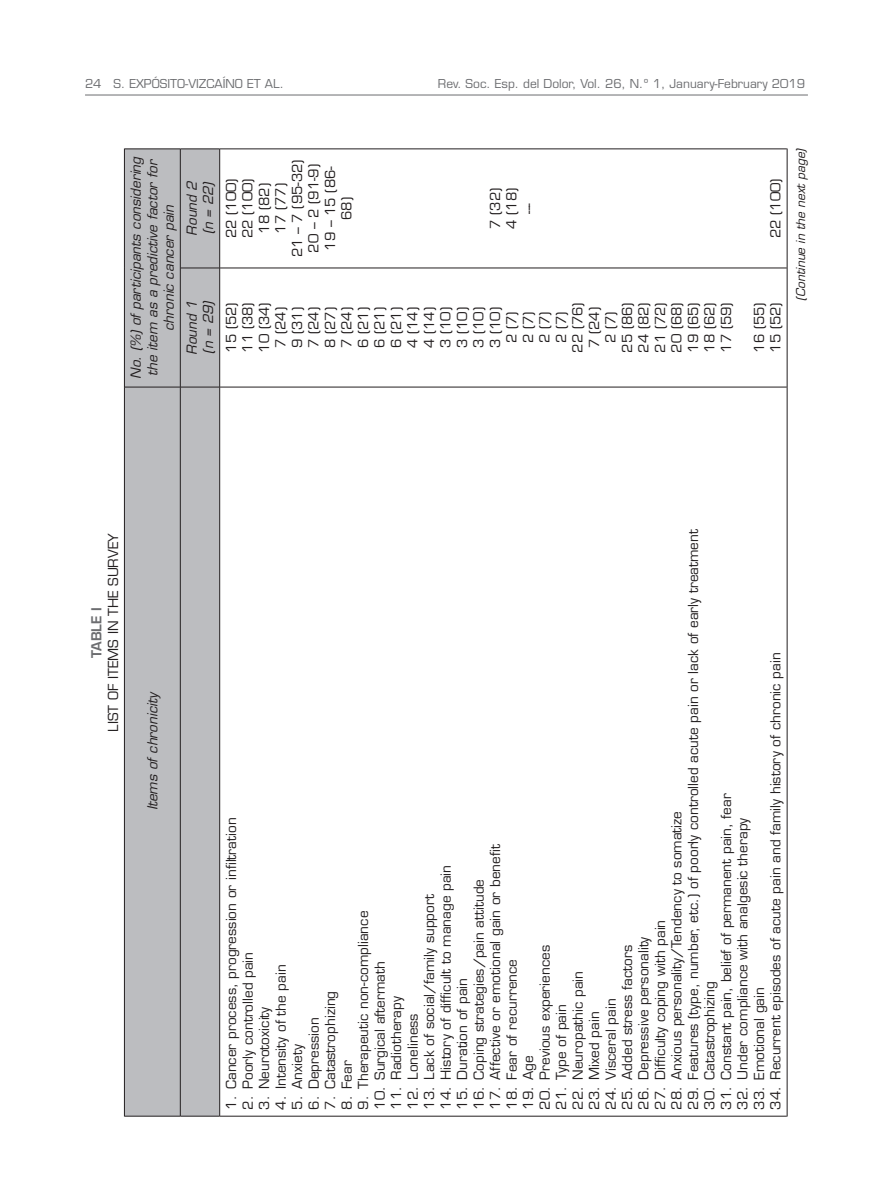
<style>
.page{position:relative;width:893px;height:1191px;background:#fff}
.page>*{position:absolute;margin:0;border:0;box-sizing:border-box;transform-origin:0 0}
.t1{font:13.5px/16.5px "Eurostile LT Std";color:#231f20;text-align:center}
.t2{font:italic 13.5px/16.5px "Eurostile LT Std";color:#231f20}
.t3{font:600 13.5px "Eurostile LT Std";letter-spacing:-.005em;color:#6c6d70}
.t4{font:12px "Eurostile LT Std";color:#6c6d70}
.t5{font:italic 12px "Eurostile LT Std";color:#231f20}
</style>
<div class="page">
<hr style="left:85px;top:95px;width:723px;height:1px;background:#6c6d70">
<div style="left:125px;top:149px;width:94px;height:966px;background:#bcbdc0"></div>
<hr style="left:124px;top:387px;width:1px;height:729px;background:#231f20">
<hr style="left:124px;top:268px;width:1px;height:119px;background:#231f20">
<hr style="left:124px;top:148px;width:1px;height:120px;background:#231f20">
<hr style="left:180px;top:387px;width:1px;height:729px;background:#231f20">
<hr style="left:180px;top:268px;width:1px;height:119px;background:#231f20">
<hr style="left:180px;top:148px;width:1px;height:120px;background:#231f20">
<hr style="left:219px;top:387px;width:1px;height:729px;background:#231f20">
<hr style="left:219px;top:268px;width:1px;height:119px;background:#231f20">
<hr style="left:219px;top:148px;width:1px;height:120px;background:#231f20">
<hr style="left:787px;top:387px;width:1px;height:729px;background:#231f20">
<hr style="left:787px;top:268px;width:1px;height:119px;background:#231f20">
<hr style="left:787px;top:148px;width:1px;height:120px;background:#231f20">
<hr style="left:125px;top:1115px;width:55px;height:1px;background:#231f20">
<hr style="left:181px;top:1115px;width:38px;height:1px;background:#231f20">
<hr style="left:220px;top:1115px;width:567px;height:1px;background:#231f20">
<hr style="left:125px;top:387px;width:55px;height:1px;background:#231f20">
<hr style="left:125px;top:148px;width:55px;height:1px;background:#231f20">
<hr style="left:181px;top:387px;width:38px;height:1px;background:#231f20">
<hr style="left:181px;top:267px;width:38px;height:1px;background:#231f20">
<hr style="left:181px;top:148px;width:38px;height:1px;background:#231f20">
<hr style="left:220px;top:387px;width:567px;height:1px;background:#231f20">
<hr style="left:220px;top:267px;width:567px;height:1px;background:#231f20">
<hr style="left:220px;top:148px;width:567px;height:1px;background:#231f20">
<p class="t4" style="left:85px;top:76px;width:200px">24 S. EXPÓSITO-VIZCAÍNO ET AL.</p>
<p class="t4" style="left:438px;top:76px;width:369px">Rev. Soc. Esp. del Dolor, Vol. 26, N.º 1, January-February 2019</p>
<p class="t2" style="left:128px;top:379px;width:224px;text-align:center;rotate:-90deg">No. (%) of participants considering the item as a predictive factor for chronic cancer pain</p>
<p class="t2" style="left:184px;top:236px;width:57px;rotate:-90deg">Round 2 (n = 22)</p>
<p class="t2" style="left:184px;top:355px;width:56px;rotate:-90deg">Round 1 (n = 29)</p>
<p class="t1" style="left:223px;top:257px;width:99px;rotate:-90deg">22 (100)<br>22 (100)<br>18 (82)<br>17 (77)<br>21 – 7 (95-32)<br>20 – 2 (91-9)<br>19 – 15 (86-<br>68)</p>
<p class="t1" style="left:487px;top:229px;width:43px;rotate:-90deg">7 (32)<br>4 (18) ---</p>
<p class="t1" style="left:767px;top:238px;width:61px;rotate:-90deg">22 (100)</p>
<p class="t1" style="left:223px;top:353px;width:52px;rotate:-90deg">15 (52)<br>11 (38)<br>10 (34)<br>7 (24)<br>9 (31)<br>7 (24)<br>8 (27)<br>7 (24)<br>6 (21)<br>6 (21)<br>6 (21)<br>4 (14)<br>4 (14)<br>3 (10)<br>3 (10)<br>3 (10)<br>3 (10)<br>2 (7)<br>2 (7)<br>2 (7)<br>2 (7)<br>22 (76)<br>7 (24)<br>2 (7)<br>25 (86)<br>24 (82)<br>21 (72)<br>20 (68)<br>19 (65)<br>18 (62)<br>17 (59)</p>
<p class="t1" style="left:751px;top:353px;width:52px;text-align:left;rotate:-90deg">16 (55)<br>15 (52)</p>
<p class="t5" style="left:793px;top:301px;width:155px;rotate:-90deg">(Continue in the next page)</p>
<p class="t1" style="left:105px;top:732px;width:200px;rotate:-90deg">LIST OF ITEMS IN THE SURVEY</p>
<p class="t3" style="left:88px;top:658px;width:52px;rotate:-90deg">TABLE I</p>
<p class="t2" style="left:145px;top:810px;width:120px;rotate:-90deg">Items of chronicity</p>
<p class="t1" style="left:685px;top:1109px;width:582px;rotate:-90deg">29. Features (type, number, etc.) of poorly controlled acute pain or lack of early treatment</p>
<p class="t1" style="left:767px;top:1109px;width:459px;rotate:-90deg">34. Recurrent episodes of acute pain and family history of chronic pain</p>
<p class="t1" style="left:718px;top:1109px;width:318px;rotate:-90deg">31. Constant pain, belief of permanent pain, fear</p>
<p class="t1" style="left:669px;top:1109px;width:300px;rotate:-90deg">28. Anxious personality/Tendency to somatize</p>
<p class="t1" style="left:734px;top:1109px;width:293px;rotate:-90deg">32. Under compliance with analgesic therapy</p>
<p class="t1" style="left:223px;top:1109px;width:294px;rotate:-90deg">1. Cancer process, progression or infiltration</p>
<p class="t1" style="left:487px;top:1109px;width:267px;rotate:-90deg">17. Affective or emotional gain or benefit</p>
<p class="t1" style="left:438px;top:1109px;width:246px;rotate:-90deg">14. History of difficult to manage pain</p>
<p class="t1" style="left:471px;top:1109px;width:232px;rotate:-90deg">16. Coping strategies/pain attitude</p>
<p class="t1" style="left:421px;top:1109px;width:218px;rotate:-90deg">13. Lack of social/family support</p>
<p class="t1" style="left:355px;top:1109px;width:200px;rotate:-90deg">9. Therapeutic non-compliance</p>
<p class="t1" style="left:652px;top:1109px;width:192px;rotate:-90deg">27. Difficulty coping with pain</p>
<p class="t1" style="left:619px;top:1109px;width:166px;rotate:-90deg">25. Added stress factors</p>
<p class="t1" style="left:636px;top:1109px;width:175px;rotate:-90deg">26. Depressive personality</p>
<p class="t1" style="left:537px;top:1109px;width:166px;rotate:-90deg">20. Previous experiences</p>
<p class="t1" style="left:240px;top:1109px;width:159px;rotate:-90deg">2. Poorly controlled pain</p>
<p class="t1" style="left:504px;top:1109px;width:152px;rotate:-90deg">18. Fear of recurrence</p>
<p class="t1" style="left:372px;top:1109px;width:150px;rotate:-90deg">10. Surgical aftermath</p>
<p class="t1" style="left:273px;top:1109px;width:147px;rotate:-90deg">4. Intensity of the pain</p>
<p class="t1" style="left:570px;top:1109px;width:140px;rotate:-90deg">22. Neuropathic pain</p>
<p class="t1" style="left:454px;top:1109px;width:133px;rotate:-90deg">15. Duration of pain</p>
<p class="t1" style="left:701px;top:1109px;width:130px;rotate:-90deg">30. Catastrophizing</p>
<p class="t1" style="left:751px;top:1109px;width:124px;rotate:-90deg">33. Emotional gain</p>
<p class="t1" style="left:322px;top:1109px;width:120px;rotate:-90deg">7. Catastrophizing</p>
<p class="t1" style="left:388px;top:1109px;width:115px;rotate:-90deg">11. Radiotherapy</p>
<p class="t1" style="left:603px;top:1109px;width:113px;rotate:-90deg">24. Visceral pain</p>
<p class="t1" style="left:553px;top:1109px;width:107px;rotate:-90deg">21. Type of pain</p>
<p class="t1" style="left:256px;top:1109px;width:105px;rotate:-90deg">3. Neurotoxicity</p>
<p class="t1" style="left:586px;top:1109px;width:100px;rotate:-90deg">23. Mixed pain</p>
<p class="t1" style="left:405px;top:1109px;width:98px;rotate:-90deg">12. Loneliness</p>
<p class="t1" style="left:306px;top:1109px;width:94px;rotate:-90deg">6. Depression</p>
<p class="t1" style="left:289px;top:1109px;width:67px;rotate:-90deg">5. Anxiety</p>
<p class="t1" style="left:520px;top:1109px;width:56px;rotate:-90deg">19. Age</p>
<p class="t1" style="left:339px;top:1109px;width:51px;rotate:-90deg">8. Fear</p>
</div>
